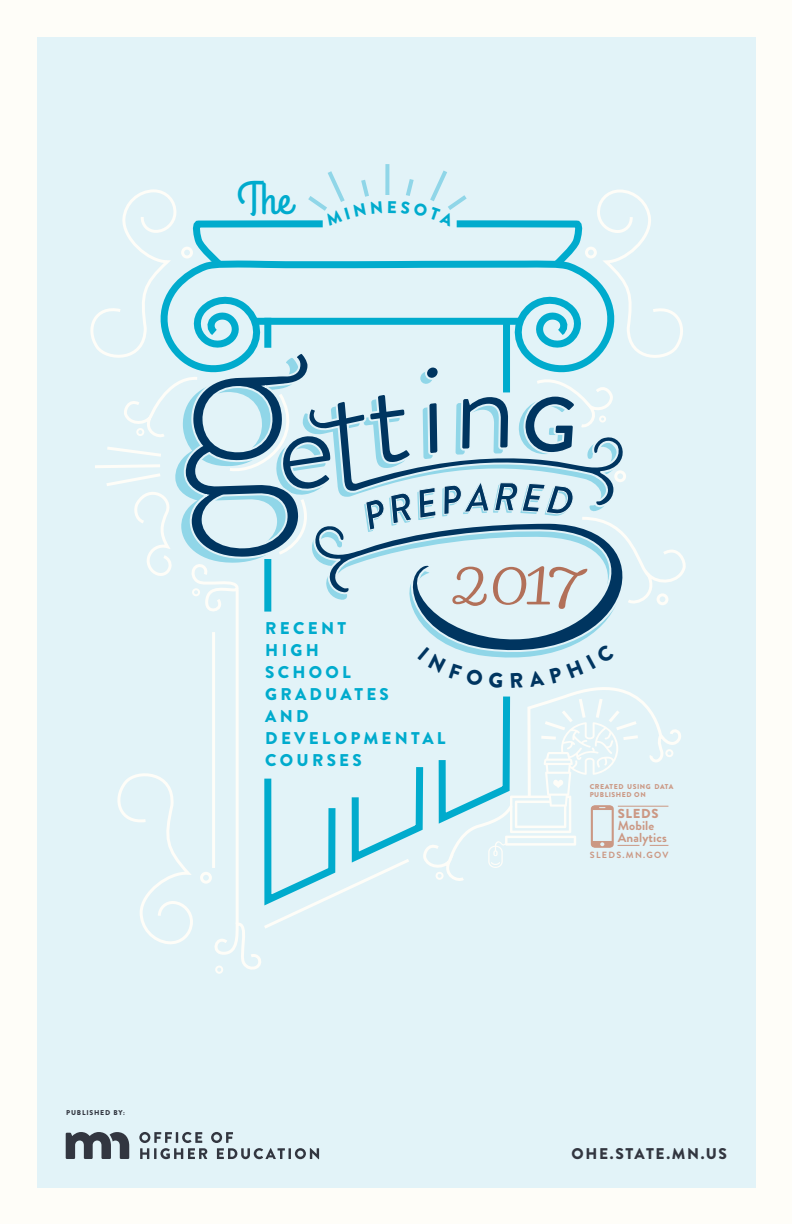
<style>
.page{position:relative;width:792px;height:1224px;background:#fefdf8}
.page>*{position:absolute;margin:0;border:0;box-sizing:border-box;transform-origin:0 0}
.t1{font:500 77px "Brandon Grotesque";color:#003560}
.t2{font:52px "Sofia";color:#b27059}
.t3{font:46px "Grand Hotel";color:#00abcd}
.t4{font:900 17px/22px "Brandon Grotesque";letter-spacing:.19em;color:#00abcd}
.t5{font:900 15.5px "Brandon Grotesque";letter-spacing:.11em;color:#323640}
.t6{font:700 13px/12px "Brandon Grotesque";letter-spacing:.01em;color:#cb9884}
.t7{font:700 9px "Brandon Grotesque";letter-spacing:.14em;color:#cb9884}
.t8{font:900 7px/8px "Brandon Grotesque";letter-spacing:.075em;color:#cb9884}
.t9{font:900 7px "Brandon Grotesque";letter-spacing:.11em;color:#323640}
.s1{font-weight:900}
</style>
<div class="page">
<div style="left:37px;top:37px;width:719px;height:1151px;background:#e2f3f8"></div>
<svg style="left:66px;top:1132px;width:63px;height:27px"></svg>
<svg style="left:139px;top:1132px;width:180px;height:27px"></svg>
<div style="left:215px;top:966px;width:8px;height:8px;border:2px solid #fefdf8;border-radius:50%"></div>
<svg style="left:117px;top:773px;width:76px;height:171px"></svg>
<div style="left:200px;top:872px;width:12px;height:12px;border:3px solid #fefdf8;border-radius:50%"></div>
<svg style="left:416px;top:616px;width:110px;height:28px"></svg>
<hr style="left:236px;top:590px;width:3px;height:334px;background:#fefdf8">
<svg style="left:526px;top:616px;width:134px;height:147px"></svg>
<svg style="left:650px;top:729px;width:31px;height:33px"></svg>
<div style="left:665px;top:749px;width:8px;height:8px;border:2px solid #fefdf8;border-radius:50%"></div>
<hr style="left:618px;top:806px;width:50px;height:1px;background:#cb9884">
<svg style="left:650px;top:845px;width:18px;height:1px"></svg>
<hr style="left:212px;top:632px;width:3px;height:236px;background:#fefdf8">
<svg style="left:90px;top:166px;width:596px;height:450px"></svg>
<svg style="left:210px;top:644px;width:431px;height:325px"></svg>
<p class="t9" style="left:66px;top:1107px;width:60px">PUBLISHED BY:</p>
<p class="t3" style="left:237px;top:170px;width:56px">The</p>
<p class="t1" style="left:520px;top:372px;width:65px">G</p>
<h1 class="t2" style="left:448px;top:545px;width:149px">2017</h1>
<h2 class="t4" style="left:265px;top:618px;width:182px">RECENT<br>HIGH<br>SCHOOL<br>GRADUATES<br>AND<br>DEVELOPMENTAL</h2>
<h3 class="t4" style="left:265px;top:750px;width:98px">COURSES</h3>
<p class="t8" style="left:590px;top:783px;width:85px">CREATED USING DATA<br>PUBLISHED ON</p>
<p class="t6" style="left:618px;top:808px;width:50px"><span class="s1">SLEDS<br></span>Mobile<br>Analytics</p>
<p class="t7" style="left:590px;top:848px;width:80px">SLEDS.MN.GOV</p>
<p class="t5" style="left:572px;top:1143px;width:157px">OHE.STATE.MN.US</p>
</div>
